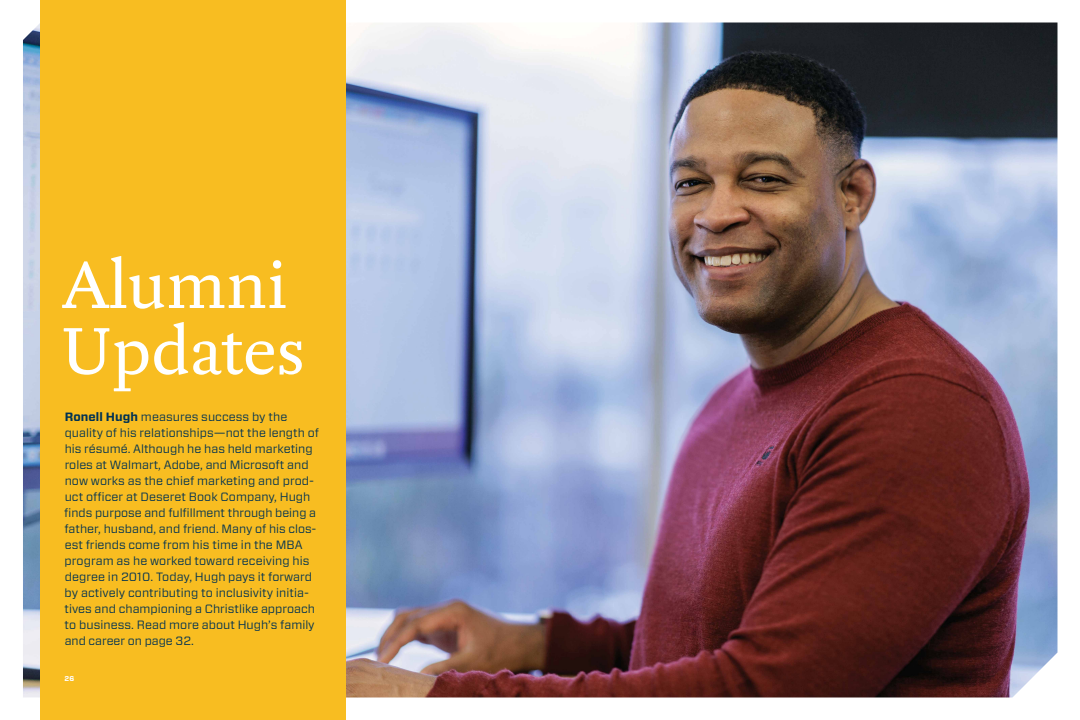
<style>
.page{position:relative;width:1080px;height:720px;background:#fff}
.page>*{position:absolute;margin:0;border:0;box-sizing:border-box;transform-origin:0 0}
.t1{font:72px/66px "Yoga Pro";color:#fff}
.t2{font:12px/16px "Forza";color:#003253}
.t3{font:700 7px "Forza";color:#fff}
.s1{font-weight:700}
</style>
<div class="page">
<img style="left:346px;top:22px;width:712px;height:676px">
<img style="left:23px;top:23px;width:17px;height:674px">
<div style="left:40px;top:0;width:306px;height:720px;background:#f8bd21"></div>
<h1 class="t1" style="left:61px;top:251px;width:246px">Alumni<br>Updates</h1>
<p class="t2" style="left:64px;top:409px;width:256px"><span class="s1">Ronell Hugh</span> measures success by the quality of his relationships—not the length of his résumé. Although he has held marketing roles at Walmart, Adobe, and Microsoft and now works as the chief marketing and prod&shy;uct officer at Deseret Book Company, Hugh finds purpose and fulfillment through being a father, husband, and friend. Many of his clos&shy;est friends come from his time in the MBA program as he worked toward receiving his degree in 2010. Today, Hugh pays it forward by actively contributing to inclusivity initia&shy;tives and championing a Christlike approach to business. Read more about Hugh’s family and career on page 32.</p>
<p class="t3" style="left:64px;top:674px;width:11px">26</p>
</div>
